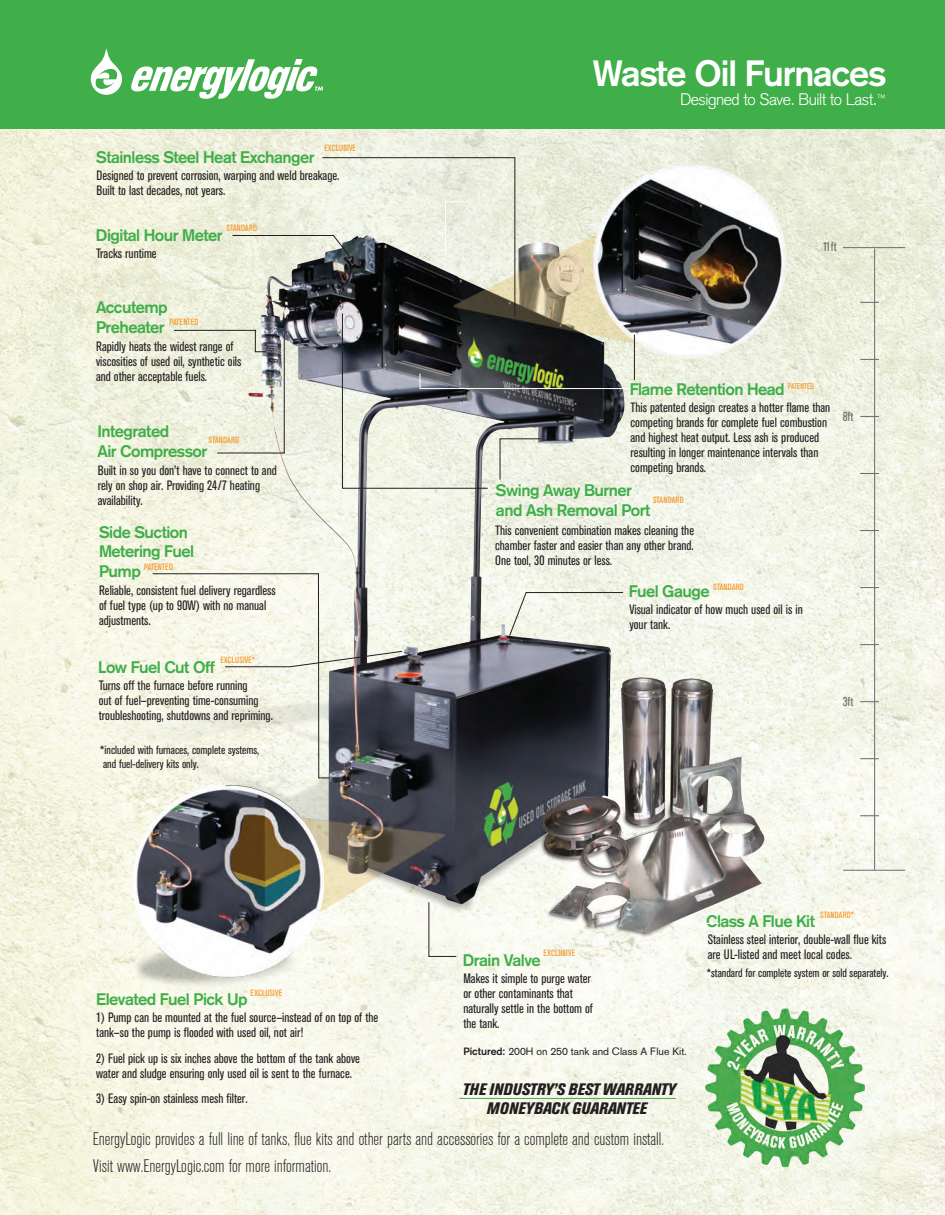
<style>
.page{position:relative;width:945px;height:1215px;background:#fff}
.page>*{position:absolute;margin:0;border:0;box-sizing:border-box;transform-origin:0 0}
.t1{font:700 36px "Akzidenz Grotesk";letter-spacing:-.03em;color:#fff}
.t2{font:300 condensed 18px/27px "Akzidenz Grotesk BE";color:#231f20}
.t3{font:700 16.5px/19.8px "Akzidenz Grotesk";letter-spacing:-.03em;color:#40ae49}
.t4{font:italic 800 condensed 16.5px/18.8px "Akzidenz Grotesk BE";letter-spacing:-.01em;color:#231f20;text-align:center}
.t5{font:300 16.5px "Akzidenz Grotesk";letter-spacing:-.03em;color:#fff}
.t6{font:condensed 13.5px/15px "Akzidenz Grotesk BE";color:#231f20}
.t7{font:condensed 12.9px "Akzidenz Grotesk BE";color:#6b6b6e}
.t8{font:condensed 12px/13.5px "Akzidenz Grotesk BE";color:#231f20}
.t9{font:10.5px "Akzidenz Grotesk";color:#231f20}
.t10{font:condensed 9px "Akzidenz Grotesk BE";letter-spacing:.02em;color:#f7931d}
.t11{font:condensed 9px "Akzidenz Grotesk BE";color:#f7931d}
.t12{font:condensed 8.1px "Akzidenz Grotesk BE";color:#f7931d}
.s1{font-weight:700}
</style>
<div class="page">
<img style="left:0;top:129px;width:945px;height:1086px">
<hr style="left:843px;top:247px;width:62px;height:1px;background:#6b6b6e">
<hr style="left:843px;top:870px;width:62px;height:1px;background:#6b6b6e">
<hr style="left:874px;top:249px;width:1px;height:621px;background:#6b6b6e">
<svg style="left:860px;top:302px;width:19px;height:1px"></svg>
<svg style="left:860px;top:359px;width:19px;height:1px"></svg>
<svg style="left:860px;top:416px;width:19px;height:1px"></svg>
<svg style="left:860px;top:473px;width:19px;height:1px"></svg>
<svg style="left:860px;top:530px;width:19px;height:1px"></svg>
<svg style="left:860px;top:587px;width:19px;height:1px"></svg>
<svg style="left:860px;top:644px;width:19px;height:1px"></svg>
<svg style="left:860px;top:701px;width:19px;height:1px"></svg>
<svg style="left:860px;top:758px;width:19px;height:1px"></svg>
<svg style="left:860px;top:815px;width:19px;height:1px"></svg>
<img style="left:100px;top:129px;width:727px;height:997px">
<svg style="left:706px;top:923px;width:13px;height:1px"></svg>
<svg style="left:509px;top:592px;width:115px;height:44px"></svg>
<svg style="left:428px;top:902px;width:29px;height:55px"></svg>
<hr style="left:634px;top:334px;width:1px;height:46px;background:#231f20">
<svg style="left:173px;top:157px;width:457px;height:332px;background:#b3b4aa"></svg>
<svg style="left:152px;top:573px;width:251px;height:206px"></svg>
<div style="left:0;top:0;width:945px;height:129px;background:#40ae49"></div>
<svg style="left:131px;top:59px;width:192px;height:40px"></svg>
<svg style="left:91px;top:48px;width:31px;height:47px"></svg>
<img style="left:702px;top:1008px;width:167px;height:160px">
<hr style="left:460px;top:1098px;width:216px;height:1px;background:#4caa4f">
<h1 class="t1" style="left:593px;top:52px;width:295px">Waste Oil Furnaces</h1>
<p class="t3" style="left:96px;top:148px;width:220px">Stainless Steel Heat Exchanger</p>
<p class="t10" style="left:324px;top:143px;width:33px">EXCLUSIVE</p>
<p class="t6" style="left:97px;top:168px;width:244px">Designed to prevent corrosion, warping and weld breakage.<br>Built to last decades, not years.</p>
<p class="t10" style="left:226px;top:223px;width:32px">STANDARD</p>
<p class="t3" style="left:96px;top:225px;width:128px">Digital Hour Meter</p>
<p class="t6" style="left:96px;top:246px;width:62px">Tracks runtime</p>
<p class="t3" style="left:96px;top:297px;width:73px">Accutemp<br>Preheater</p>
<p class="t11" style="left:170px;top:317px;width:30px">PATENTED</p>
<p class="t6" style="left:96px;top:339px;width:147px">Rapidly heats the widest range of viscosities of used oil, synthetic oils and other acceptable fuels.</p>
<p class="t3" style="left:98px;top:421px;width:111px">Integrated<br>Air Compressor</p>
<p class="t6" style="left:98px;top:463px;width:181px">Built in so you don’t have to connect to and rely on shop air. Providing 24/7 heating availability.</p>
<p class="t10" style="left:208px;top:435px;width:32px">STANDARD</p>
<p class="t3" style="left:99px;top:522px;width:97px">Side Suction<br>Metering Fuel<br>Pump</p>
<p class="t6" style="left:99px;top:583px;width:178px">Reliable, consistent fuel delivery regardless of fuel type (up to 90W) with no manual adjustments.</p>
<p class="t11" style="left:144px;top:562px;width:30px">PATENTED</p>
<p class="t10" style="left:220px;top:655px;width:36px">EXCLUSIVE*</p>
<p class="t3" style="left:98px;top:657px;width:118px">Low Fuel Cut Off</p>
<p class="t6" style="left:99px;top:679px;width:176px">Turns off the furnace before running<br>out of fuel—preventing time-consuming troubleshooting, shutdowns and repriming.</p>
<p class="t8" style="left:100px;top:744px;width:161px">*included with furnaces, complete systems, and fuel-delivery kits only.</p>
<p class="t10" style="left:251px;top:988px;width:33px">EXCLUSIVE</p>
<p class="t3" style="left:96px;top:990px;width:153px">Elevated Fuel Pick Up</p>
<p class="t6" style="left:96px;top:1010px;width:284px">1) Pump can be mounted at the fuel source—instead of on top of the tank—so the pump is flooded with used oil, not air!</p>
<p class="t6" style="left:96px;top:1051px;width:265px">2) Fuel pick up is six inches above the bottom of the tank above water and sludge ensuring only used oil is sent to the furnace.</p>
<p class="t6" style="left:96px;top:1091px;width:153px">3) Easy spin-on stainless mesh filter.</p>
<p class="t5" style="left:680px;top:90px;width:207px">Designed to Save. Built to Last.<sup>™</sup></p>
<p class="t7" style="left:823px;top:240px;width:15px">11ft</p>
<p class="t12" style="left:788px;top:381px;width:27px">PATENTED</p>
<p class="t3" style="left:630px;top:379px;width:157px">Flame Retention Head</p>
<p class="t6" style="left:631px;top:400px;width:201px">This patented design creates a hotter flame than competing brands for complete fuel combustion and highest heat output. Less ash is produced resulting in longer maintenance intervals than competing brands.</p>
<p class="t3" style="left:496px;top:481px;width:156px">Swing Away Burner and Ash Removal Port</p>
<p class="t10" style="left:653px;top:495px;width:32px">STANDARD</p>
<p class="t6" style="left:495px;top:523px;width:200px;text-align:justify">This convenient combination makes cleaning the chamber faster and easier than any other brand.<br>One tool, 30 minutes or less.</p>
<p class="t10" style="left:713px;top:581px;width:32px">STANDARD</p>
<p class="t3" style="left:629px;top:581px;width:82px">Fuel Gauge</p>
<p class="t6" style="left:629px;top:602px;width:175px">Visual indicator of how much used oil is in your tank.</p>
<p class="t7" style="left:843px;top:409px;width:12px">8ft</p>
<p class="t7" style="left:843px;top:694px;width:12px">3ft</p>
<p class="t10" style="left:544px;top:948px;width:33px">EXCLUSIVE</p>
<p class="t3" style="left:463px;top:950px;width:79px">Drain Valve</p>
<p class="t6" style="left:463px;top:972px;width:131px">Makes it simple to purge water or other contaminants that naturally settle in the bottom of the tank.</p>
<p class="t9" style="left:463px;top:1045px;width:225px"><span class="s1">Pictured:</span> 200H on 250 tank and Class A Flue Kit.</p>
<p class="t4" style="left:463px;top:1080px;width:215px">THE INDUSTRY’S BEST WARRANTY<br>MONEYBACK GUARANTEE</p>
<p class="t10" style="left:820px;top:910px;width:35px">STANDARD*</p>
<p class="t3" style="left:706px;top:911px;width:110px">Class A Flue Kit</p>
<p class="t6" style="left:708px;top:932px;width:180px">Stainless steel interior, double-wall flue kits are UL-listed and meet local codes.</p>
<p class="t8" style="left:707px;top:967px;width:183px">*standard for complete system or sold separately.</p>
<h2 class="t2" style="left:93px;top:1126px;width:573px">EnergyLogic provides a full line of tanks, flue kits and other parts and accessories for a complete and custom install.<br>Visit www.EnergyLogic.com for more information.</h2>
</div>
